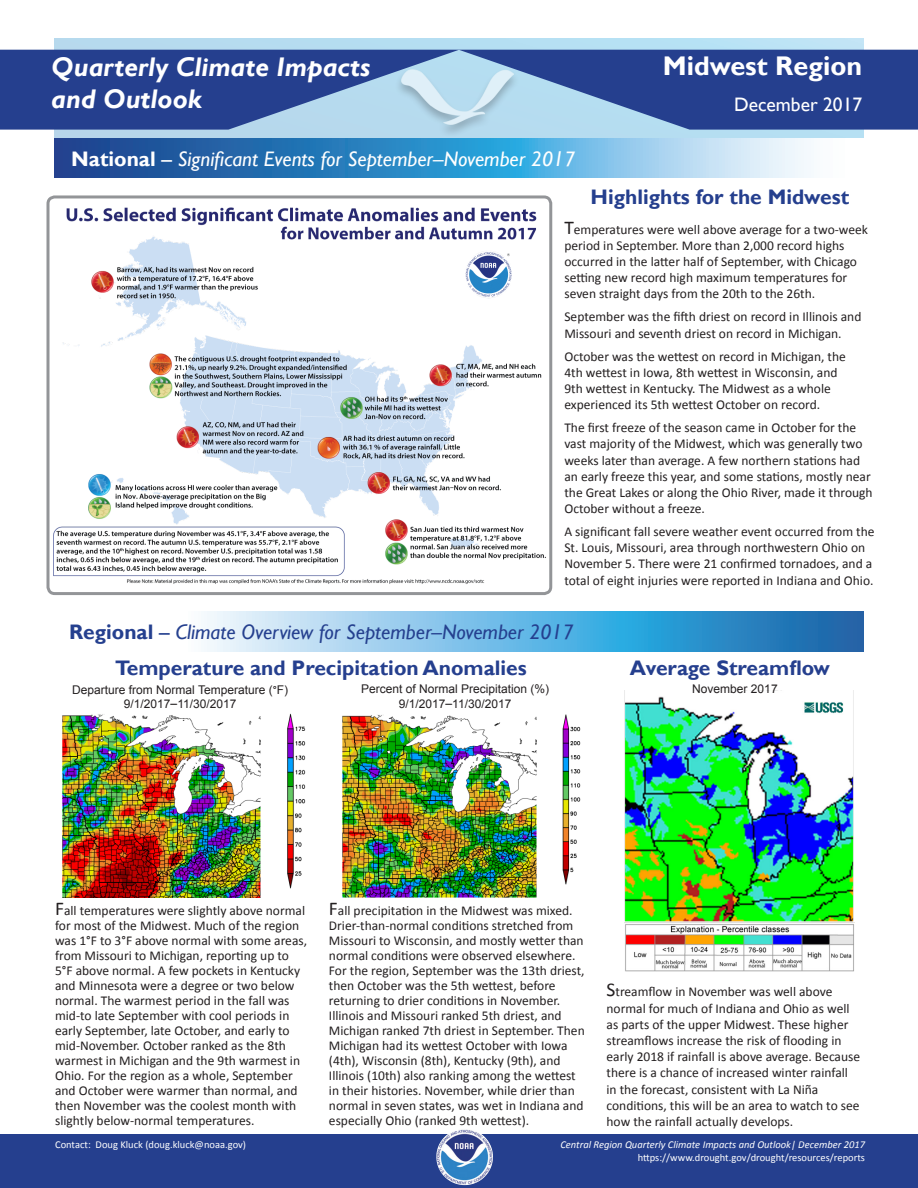
<style>
.page{position:relative;width:918px;height:1188px;background:#fff}
.page>*{position:absolute;margin:0;border:0;box-sizing:border-box;transform-origin:0 0}
.t1{font:italic 700 27px/32.4px "Gill Sans";color:#fff}
.t2{font:700 27px "Gill Sans";color:#fff}
.Heading_1_Center{font:700 21px "Gill Sans";color:#253f8e}
.t3{font:italic 21px "Gill Sans";color:#fff}
.t4{font:italic 21px "Gill Sans";color:#25408f}
.t5{font:19.5px "Gill Sans";color:#fff}
.body_text{font:13.5px/15px "Calibri";color:#231f20}
.Figure_title{font:12px "Arial";color:#231f20}
.t6{font:10.5px "Calibri";color:#fff}
.t7{font:italic 10.5px "Calibri";color:#fff}
.s1{font-weight:700;font-style:normal}
.s2{font-style:normal}
.s3{font-size:19.5px}
.s4{font-family:"Calibri";font-size:13.5px}
.s5{font-family:"Calibri"}
</style>
<div class="page">
<svg style="left:54px;top:39px;width:810px;height:99px;background:#b3daee"></svg>
<svg style="left:0;top:50px;width:918px;height:80px;background:#3d599e"></svg>
<div style="left:0;top:1134px;width:918px;height:54px;background:#253f8e"></div>
<svg style="left:54px;top:138px;width:757px;height:40px;background:#5597ca"></svg>
<div style="left:394px;top:69px;width:126px;height:69px;background:#231f20;opacity:.48"></div>
<img style="left:402px;top:69px;width:112px;height:55px">
<img style="left:624px;top:691px;width:230px;height:280px">
<svg style="left:204px;top:612px;width:660px;height:39px;background:#6cb2de"></svg>
<img style="left:62px;top:713px;width:244px;height:185px">
<img style="left:342px;top:714px;width:239px;height:184px">
<img style="left:50px;top:199px;width:498px;height:385px">
<div style="left:46px;top:195px;width:506px;height:400px;border:3px solid #939598;border-radius:7px"></div>
<h1 class="t1" style="left:51px;top:51px;width:320px">Quarterly Climate Impacts and Outlook</h1>
<p class="t3" style="left:71px;top:146px;width:505px"><span class="s1">National</span> <span class="s2">–</span> Significant Events for September–November 2017</p>
<p class="t2" style="left:663px;top:49px;width:201px">Midwest Region</p>
<p class="t5" style="left:734px;top:93px;width:130px">December 2017</p>
<p class="Heading_1_Center" style="left:591px;top:184px;width:260px">Highlights for the Midwest</p>
<p class="body_text" style="left:564px;top:221px;width:305px;line-height:16.2px"><span class="s3">T</span>emperatures were well above average for a two-week period in September. More than 2,000 record highs occurred in the latter half of September, with Chicago setting new record high maximum temperatures for seven straight days from the 20th to the 26th.</p>
<p class="body_text" style="left:564px;top:309px;width:299px;line-height:16.2px">September was the fifth driest on record in Illinois and<br>Missouri and seventh driest on record in Michigan.</p>
<p class="body_text" style="left:564px;top:348px;width:283px;line-height:16.2px">October was the wettest on record in Michigan, the 4th wettest in Iowa, 8th wettest in Wisconsin, and 9th wettest in Kentucky. The Midwest as a whole experienced its 5th wettest October on record.</p>
<p class="body_text" style="left:564px;top:420px;width:310px;line-height:16.2px">The first freeze of the season came in October for the vast majority of the Midwest, which was generally two weeks later than average. A few northern stations had an early freeze this year, and some stations, mostly near the Great Lakes or along the Ohio River, made it through October without a freeze.</p>
<p class="body_text" style="left:564px;top:524px;width:312px;line-height:16.2px">A significant fall severe weather event occurred from the St. Louis, Missouri, area through northwestern Ohio on November 5. There were 21 confirmed tornadoes, and a total of eight injuries were reported in Indiana and Ohio.</p>
<p class="t4" style="left:69px;top:620px;width:506px"><span class="s1">Regional</span> <span class="s2">–</span> Climate Overview for September–November 2017</p>
<p class="Heading_1_Center" style="left:115px;top:655px;width:413px">Temperature and Precipitation Anomalies</p>
<p class="Heading_1_Center" style="left:630px;top:655px;width:202px">Average Streamflow</p>
<p class="Figure_title" style="left:361px;top:681px;width:190px">Percent of Normal Precipitation (%)</p>
<p class="Figure_title" style="left:399px;top:696px;width:114px">9/1/2017<span class="s4">–</span>11/30/2017</p>
<p class="Figure_title" style="left:72px;top:682px;width:217px">Departure from Normal Temperature (<span class="s5">°</span>F)</p>
<p class="Figure_title" style="left:692px;top:681px;width:87px">November 2017</p>
<p class="Figure_title" style="left:124px;top:696px;width:114px">9/1/2017<span class="s4">–</span>11/30/2017</p>
<p class="body_text" style="left:55px;top:903px;width:254px"><span class="s3">F</span>all temperatures were slightly above normal for most of the Midwest. Much of the region was 1°F to 3°F above normal with some areas, from Missouri to Michigan, reporting up to 5°F above normal. A few pockets in Kentucky and Minnesota were a degree or two below normal. The warmest period in the fall was mid-to late September with cool periods in early September, late October, and early to mid-November. October ranked as the 8th warmest in Michigan and the 9th warmest in Ohio. For the region as a whole, September and October were warmer than normal, and then November was the coolest month with slightly below-normal temperatures.</p>
<p class="t6" style="left:55px;top:1138px;width:193px">Contact: Doug Kluck (doug.kluck@noaa.gov)</p>
<p class="body_text" style="left:329px;top:903px;width:257px"><span class="s3">F</span>all precipitation in the Midwest was mixed.<br>Drier-than-normal conditions stretched from Missouri to Wisconsin, and mostly wetter than normal conditions were observed elsewhere.<br>For the region, September was the 13th driest, then October was the 5th wettest, before returning to drier conditions in November.<br>Illinois and Missouri ranked 5th driest, and Michigan ranked 7th driest in September. Then Michigan had its wettest October with Iowa (4th), Wisconsin (8th), Kentucky (9th), and Illinois (10th) also ranking among the wettest in their histories. November, while drier than normal in seven states, was wet in Indiana and especially Ohio (ranked 9th wettest).</p>
<p class="body_text" style="left:607px;top:984px;width:255px;line-height:16.2px"><span class="s3">S</span>treamflow in November was well above normal for much of Indiana and Ohio as well as parts of the upper Midwest. These higher streamflows increase the risk of flooding in early 2018 if rainfall is above average. Because there is a chance of increased winter rainfall in the forecast, consistent with La Niña conditions, this will be an area to watch to see how the rainfall actually develops.</p>
<p class="t7" style="left:560px;top:1138px;width:306px">Central Region Quarterly Climate Impacts and Outlook| December 2017</p>
<p class="t6" style="left:638px;top:1151px;width:229px">https://www.drought.gov/drought/resources/reports</p>
</div>
